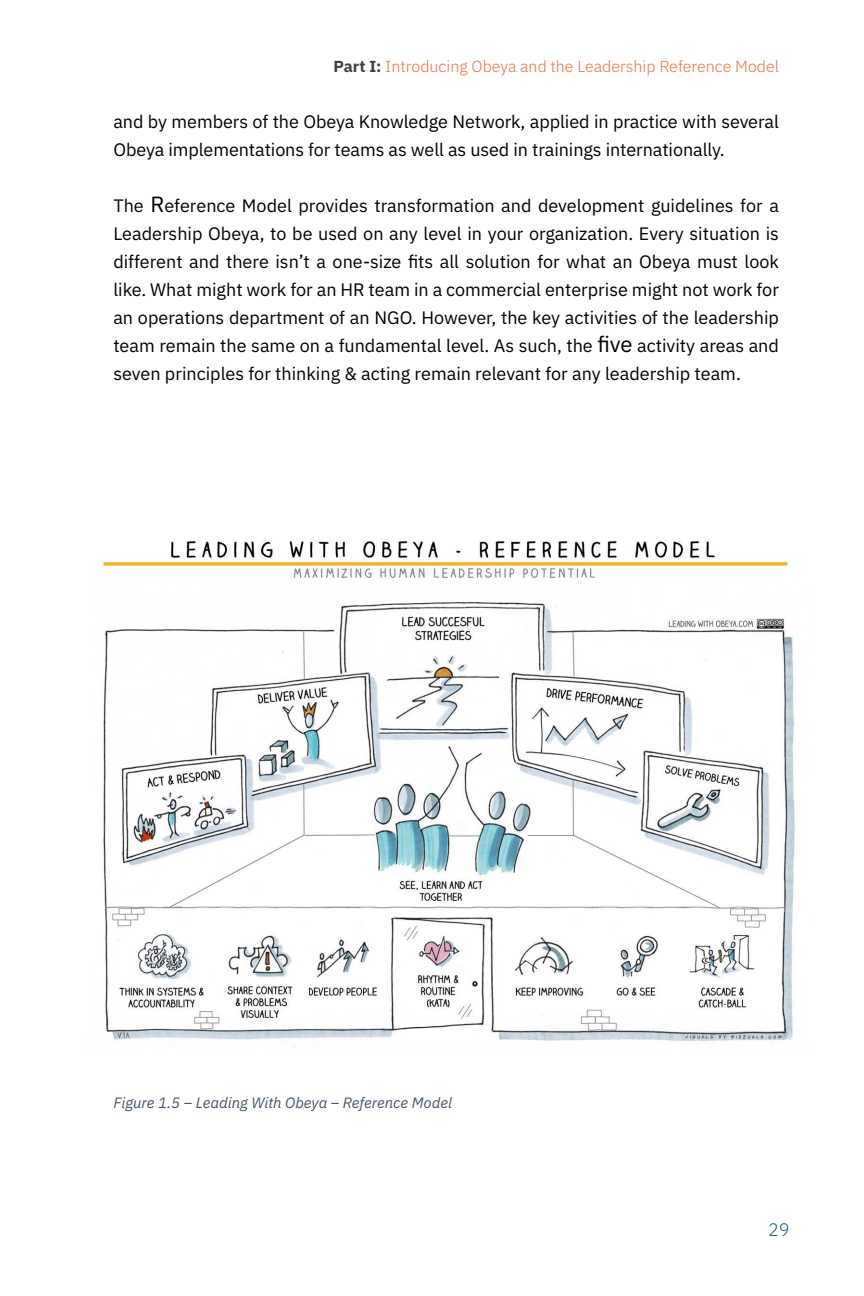
<style>
.page{position:relative;width:864px;height:1296px;background:#fff}
.page>*{position:absolute;margin:0;border:0;box-sizing:border-box;transform-origin:0 0}
.t1{font:18px/28px "IBM Plex Sans";letter-spacing:-.005em;color:#000}
.t2{font:300 18px "IBM Plex Sans";color:#1f5d84}
.t3{font:300 16px "IBM Plex Sans";color:#ee713d}
.t4{font:italic 15px "IBM Plex Sans";color:#45546a}
.s1{font-weight:700;color:#404040}
.s2{font-size:22px}
</style>
<div class="page">
<img style="left:97px;top:540px;width:698px;height:507px">
<p class="t3" style="left:334px;top:54px;width:447px"><span class="s1">Part I:</span> Introducing Obeya and the Leadership Reference Model</p>
<p class="t1" style="left:113px;top:106px;width:667px">and by members of the Obeya Knowledge Network, applied in practice with several<br>Obeya implementations for teams as well as used in trainings internationally.</p>
<p class="t1" style="left:113px;top:190px;width:667px;text-align:justify">The <span class="s2">R</span>eference Model provides transformation and development guidelines for a Leadership Obeya, to be used on any level in your organization. Every situation is different and there isn’t a one-size fits all solution for what an Obeya must look like. What might work for an HR team in a commercial enterprise might not work for an operations department of an NGO. However, the key activities of the leadership team remain the same on a fundamental level. As such, the <span class="s2">five</span> activity areas and seven principles for thinking &amp; acting remain relevant for any leadership team.</p>
<p class="t4" style="left:113px;top:1091px;width:340px">Figure 1.5 – Leading With Obeya – Reference Model</p>
<p class="t2" style="left:768px;top:1216px;width:23px">29</p>
</div>
